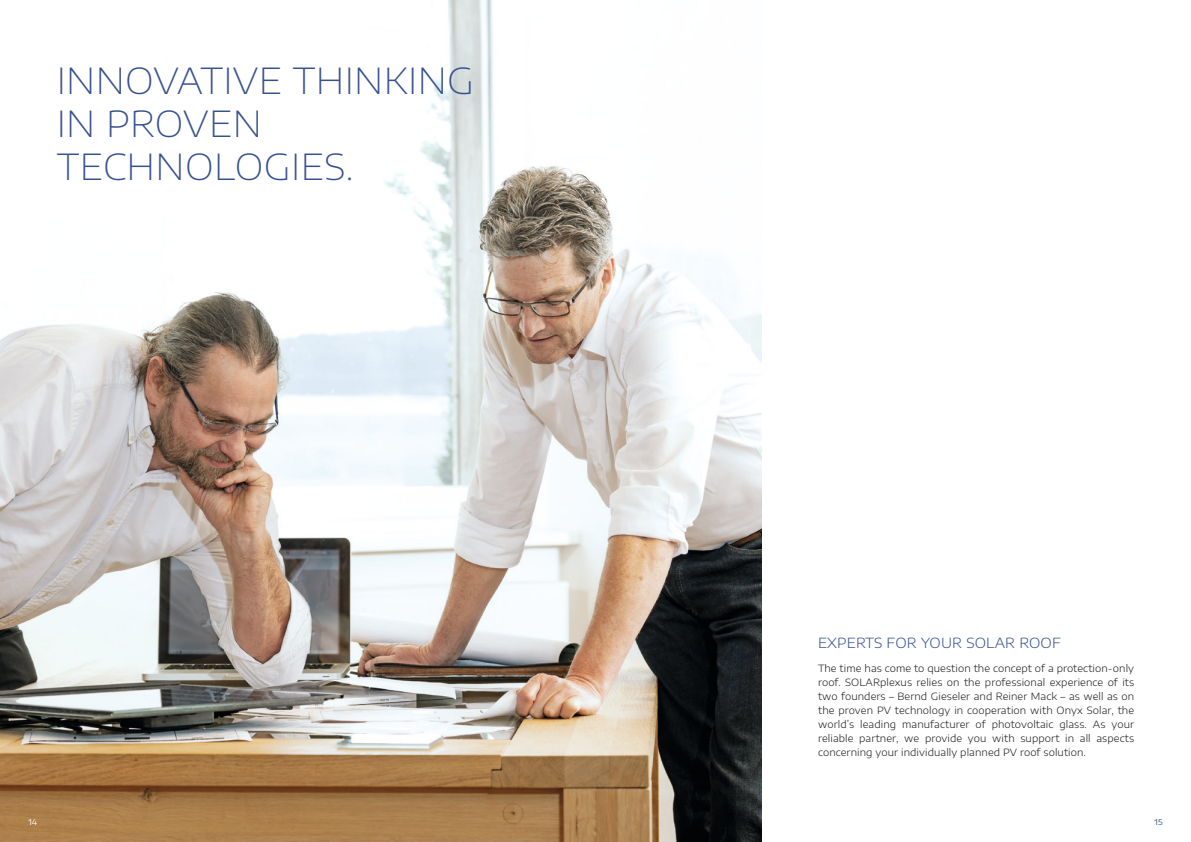
<style>
.page{position:relative;width:1191px;height:842px;background:#fff}
.page>*{position:absolute;margin:0;border:0;box-sizing:border-box;transform-origin:0 0}
.t1{font:200 36px "Encode Sans Expanded";letter-spacing:.01em;color:#36518f}
.t2{font:300 14px "Encode Sans Expanded";letter-spacing:.01em;color:#36518f}
.t3{font:300 10px/14px "Encode Sans Expanded";letter-spacing:.01em;color:#151616;text-align:justify}
.t4{font:8px "Encode Sans Expanded";color:#fff}
.t5{font:8px "Encode Sans Expanded";color:#36518f}
</style>
<div class="page">
<img style="left:0;top:0;width:761px;height:842px">
<p class="t1" style="left:57px;top:56px;width:419px">INNOVATIVE THINKING</p>
<p class="t1" style="left:57px;top:99px;width:207px">IN PROVEN</p>
<p class="t1" style="left:57px;top:142px;width:298px">TECHNOLOGIES.</p>
<p class="t2" style="left:818px;top:633px;width:244px">EXPERTS FOR YOUR SOLAR ROOF</p>
<p class="t3" style="left:818px;top:661px;width:317px">The time has come to question the concept of a protection-only roof. SOLARplexus relies on the professional experience of its two founders – Bernd Gieseler and Reiner Mack – as well as on the proven PV technology in cooperation with Onyx Solar, the world’s leading manufacturer of photovoltaic glass. As your reliable partner, we provide you with support in all aspects concerning your individually planned PV roof solution.</p>
<p class="t4" style="left:28px;top:816px;width:10px">14</p>
<p class="t5" style="left:1154px;top:816px;width:10px">15</p>
</div>
